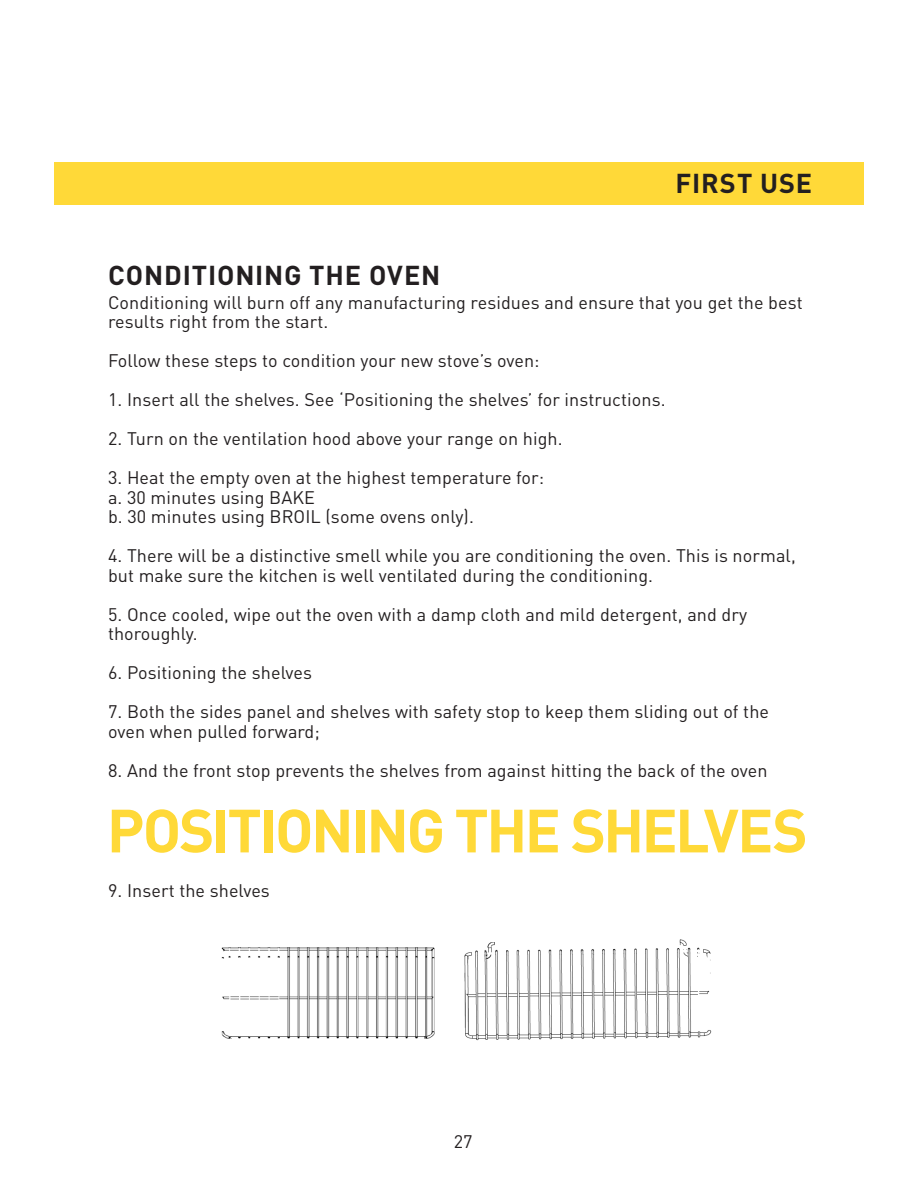
<style>
.page{position:relative;width:918px;height:1188px;background:#fff}
.page>*{position:absolute;margin:0;border:0;box-sizing:border-box;transform-origin:0 0}
.t1{font:700 60px "DIN Pro";letter-spacing:-.045em;color:#ffd938}
.t2{font:700 27px "DIN Pro";letter-spacing:.03em;color:#231f20}
.t3{font:18px/19.5px "DIN Pro";letter-spacing:.005em;color:#231f20}
</style>
<div class="page">
<div style="left:54px;top:162px;width:810px;height:43px;background:#ffd938"></div>
<img style="left:221px;top:939px;width:491px;height:102px">
<p class="t2" style="left:675px;top:165px;width:138px">FIRST USE</p>
<p class="t2" style="left:108px;top:257px;width:334px">CONDITIONING THE OVEN</p>
<p class="t3" style="left:108px;top:292px;width:696px">Conditioning will burn off any manufacturing residues and ensure that you get the best results right from the start.</p>
<p class="t3" style="left:108px;top:350px;width:433px">Follow these steps to condition your new stove’s oven:</p>
<p class="t3" style="left:108px;top:389px;width:559px">1. Insert all the shelves. See ‘Positioning the shelves’ for instructions.</p>
<p class="t3" style="left:108px;top:428px;width:456px">2. Turn on the ventilation hood above your range on high.</p>
<p class="t3" style="left:108px;top:467px;width:438px">3. Heat the empty oven at the highest temperature for:</p>
<p class="t3" style="left:108px;top:487px;width:209px">a. 30 minutes using BAKE</p>
<p class="t3" style="left:108px;top:506px;width:367px">b. 30 minutes using BROIL (some ovens only).</p>
<p class="t3" style="left:108px;top:545px;width:689px">4. There will be a distinctive smell while you are conditioning the oven. This is normal, but make sure the kitchen is well ventilated during the conditioning.</p>
<p class="t3" style="left:108px;top:604px;width:641px">5. Once cooled, wipe out the oven with a damp cloth and mild detergent, and dry thoroughly.</p>
<p class="t3" style="left:108px;top:662px;width:205px">6. Positioning the shelves</p>
<p class="t3" style="left:108px;top:701px;width:663px">7. Both the sides panel and shelves with safety stop to keep them sliding out of the oven when pulled forward;</p>
<p class="t3" style="left:108px;top:760px;width:661px">8. And the front stop prevents the shelves from against hitting the back of the oven</p>
<p class="t1" style="left:107px;top:790px;width:703px">POSITIONING THE SHELVES</p>
<p class="t3" style="left:108px;top:880px;width:163px">9. Insert the shelves</p>
<p class="t3" style="left:454px;top:1131px;width:20px">27</p>
</div>
